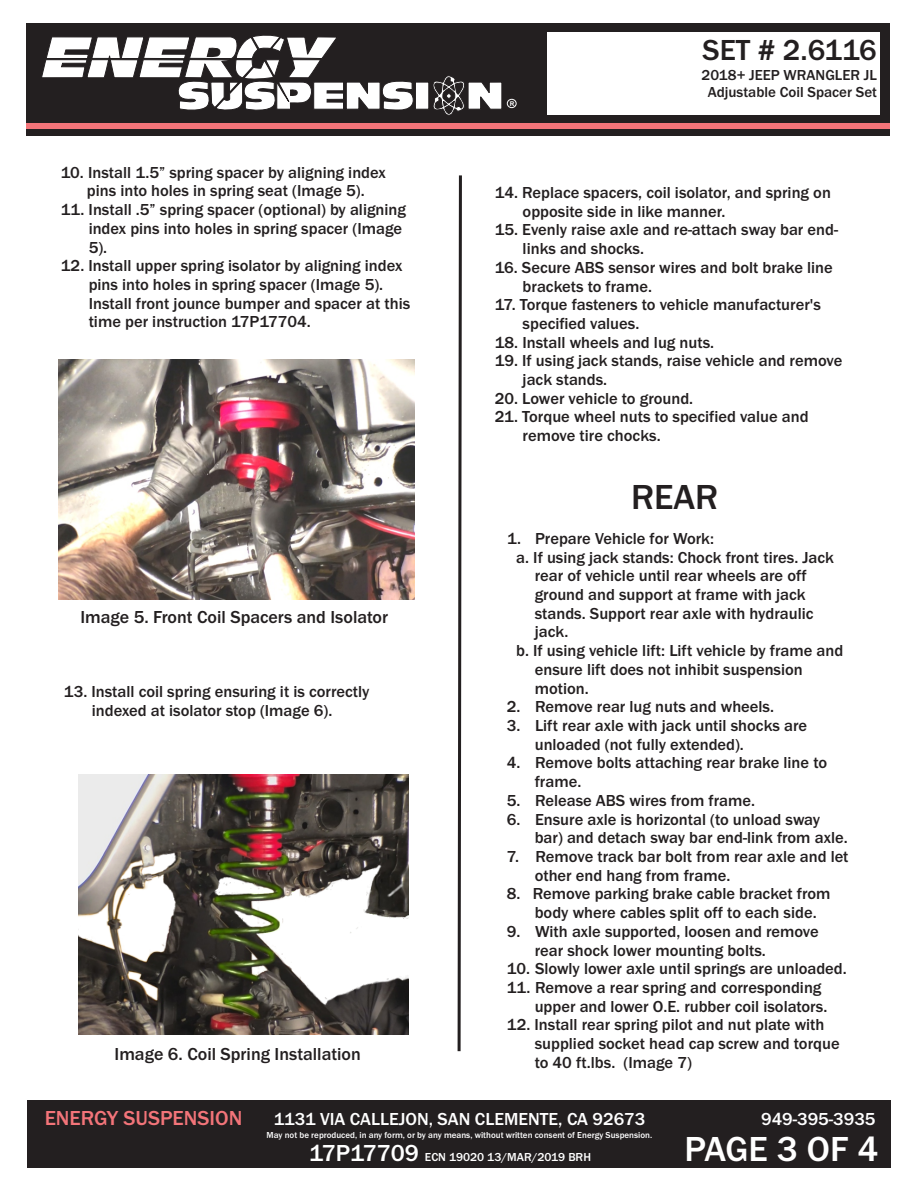
<style>
.page{position:relative;width:918px;height:1188px;background:#fff}
.page>*{position:absolute;margin:0;border:0;box-sizing:border-box;transform-origin:0 0}
.t1{font:500 36px "Franklin Gothic";letter-spacing:-.01em;color:#fff}
.t2{font:500 36px "Franklin Gothic";color:#231f20}
.t3{font:500 30px "Franklin Gothic";color:#231f20}
.t4{font:500 21px "Franklin Gothic";color:#f37479}
.t5{font:500 18px "Franklin Gothic";color:#231f20}
.t6{font:500 18px "Franklin Gothic";color:#fff}
.t7{font:500 16.5px/18.8px "Franklin Gothic";color:#231f20}
.t8{font:500 15px/17px "Franklin Gothic";color:#231f20;text-align:center}
.t9{font:500 12px "Franklin Gothic";color:#fff}
.t10{font:500 9px "Franklin Gothic";color:#fff}
.t11{font:700 6.45px "Arial";color:#fff}
.s1{font-size:24px}
</style>
<div class="page">
<div style="left:26px;top:23px;width:864px;height:113px;background:#231f20"></div>
<div style="left:26px;top:123px;width:864px;height:6px;background:#f37479"></div>
<div style="left:548px;top:32px;width:332px;height:83px;background:#fff"></div>
<svg style="left:41px;top:35px;width:461px;height:80px"></svg>
<div style="left:507px;top:99px;width:10px;height:9px;border:1px solid #fff;border-radius:50%"></div>
<svg style="left:457px;top:175px;width:5px;height:877px"></svg>
<img style="left:58px;top:360px;width:356px;height:239px">
<img style="left:79px;top:774px;width:329px;height:260px">
<div style="left:28px;top:1101px;width:863px;height:67px;background:#231f20"></div>
<p class="t7" style="left:61px;top:164px;width:327px;text-align:center">10. Install 1.5” spring spacer by aligning index pins into holes in spring seat (Image 5).</p>
<p class="t7" style="left:89px;top:202px;width:319px;text-indent:-28px">11. Install .5” spring spacer (optional) by aligning index pins into holes in spring spacer (Image<br>5).</p>
<p class="t7" style="left:89px;top:258px;width:323px;text-indent:-28px">12. Install upper spring isolator by aligning index pins into holes in spring spacer (Image 5).<br>Install front jounce bumper and spacer at this time per instruction 17P17704.</p>
<p class="t5" style="left:80px;top:610px;width:309px">Image 5. Front Coil Spacers and Isolator</p>
<p class="t7" style="left:64px;top:684px;width:307px;text-align:center">13. Install coil spring ensuring it is correctly indexed at isolator stop (Image 6).</p>
<p class="t5" style="left:115px;top:1047px;width:248px">Image 6. Coil Spring Installation</p>
<p class="t11" style="left:510px;top:101px;width:6px">R</p>
<h2 class="t3" style="left:703px;top:39px;width:176px">SET # 2.6116</h2>
<p class="t8" style="left:702px;top:68px;width:177px">2018+ JEEP WRANGLER JL<br>Adjustable Coil Spacer Set</p>
<p class="t7" style="left:523px;top:184px;width:310px;text-indent:-28px">14. Replace spacers, coil isolator, and spring on opposite side in like manner.</p>
<p class="t7" style="left:523px;top:222px;width:317px;text-indent:-28px">15. Evenly raise axle and re-attach sway bar end&shy;links and shocks.</p>
<p class="t7" style="left:523px;top:259px;width:312px;text-indent:-28px">16. Secure ABS sensor wires and bolt brake line brackets to frame.</p>
<p class="t7" style="left:523px;top:297px;width:300px;text-indent:-28px">17. Torque fasteners to vehicle manufacturer's specified values.</p>
<p class="t7" style="left:495px;top:334px;width:221px">18. Install wheels and lug nuts.</p>
<p class="t7" style="left:523px;top:353px;width:321px;text-indent:-28px">19. If using jack stands, raise vehicle and remove jack stands.</p>
<p class="t7" style="left:495px;top:390px;width:200px">20. Lower vehicle to ground.</p>
<p class="t7" style="left:523px;top:409px;width:288px;text-indent:-28px">21. Torque wheel nuts to specified value and remove tire chocks.</p>
<h1 class="t2" style="left:631px;top:484px;width:89px">REAR</h1>
<p class="t7" style="left:507px;top:530px;width:208px">1. Prepare Vehicle for Work:</p>
<p class="t7" style="left:516px;top:549px;width:319px">a. If using jack stands: Chock front tires. Jack</p>
<p class="t7" style="left:535px;top:568px;width:274px">rear of vehicle until rear wheels are off</p>
<p class="t7" style="left:535px;top:586px;width:273px">ground and support at frame with jack</p>
<p class="t7" style="left:535px;top:605px;width:280px">stands. Support rear axle with hydraulic</p>
<p class="t7" style="left:535px;top:624px;width:35px">jack.</p>
<p class="t7" style="left:516px;top:643px;width:329px">b. If using vehicle lift: Lift vehicle by frame and</p>
<p class="t7" style="left:535px;top:661px;width:270px">ensure lift does not inhibit suspension</p>
<p class="t7" style="left:535px;top:680px;width:56px">motion.</p>
<p class="t7" style="left:507px;top:699px;width:269px">2. Remove rear lug nuts and wheels.</p>
<p class="t7" style="left:535px;top:717px;width:274px;text-indent:-28px">3. Lift rear axle with jack until shocks are unloaded (not fully extended).</p>
<p class="t7" style="left:535px;top:755px;width:294px;text-indent:-28px">4. Remove bolts attaching rear brake line to frame.</p>
<p class="t7" style="left:507px;top:792px;width:250px">5. Release ABS wires from frame.</p>
<p class="t7" style="left:507px;top:811px;width:315px">6. Ensure axle is horizontal (to unload sway</p>
<p class="t7" style="left:535px;top:830px;width:314px">bar) and detach sway bar end-link from axle.</p>
<p class="t7" style="left:507px;top:848px;width:14px">7.</p>
<p class="t7" style="left:535px;top:848px;width:315px">Remove track bar bolt from rear axle and let other end hang from frame.</p>
<p class="t7" style="left:535px;top:886px;width:297px;text-indent:-28px">8. Remove parking brake cable bracket from body where cables split off to each side.</p>
<p class="t7" style="left:535px;top:923px;width:286px;text-indent:-28px">9. With axle supported, loosen and remove rear shock lower mounting bolts.</p>
<p class="t7" style="left:507px;top:961px;width:341px">10. Slowly lower axle until springs are unloaded.</p>
<p class="t7" style="left:535px;top:979px;width:294px;text-indent:-28px">11. Remove a rear spring and corresponding upper and lower O.E. rubber coil isolators.</p>
<p class="t7" style="left:507px;top:1017px;width:319px">12. Install rear spring pilot and nut plate with</p>
<p class="t7" style="left:535px;top:1035px;width:306px">supplied socket head cap screw and torque to 40 ft.lbs. (Image 7)</p>
<p class="t4" style="left:45px;top:1111px;width:199px">ENERGY SUSPENSION</p>
<p class="t6" style="left:274px;top:1113px;width:373px">1131 VIA CALLEJON, SAN CLEMENTE, CA 92673</p>
<p class="t6" style="left:761px;top:1113px;width:116px">949-395-3935</p>
<p class="t10" style="left:267px;top:1132px;width:387px">May not be reproduced, in any form, or by any means, without written consent of Energy Suspension.</p>
<p class="t9" style="left:309px;top:1153px;width:283px"><span class="s1">17P17709</span> ECN 19020 13/MAR/2019 BRH</p>
<h1 class="t1" style="left:685px;top:1135px;width:196px">PAGE 3 OF 4</h1>
</div>
